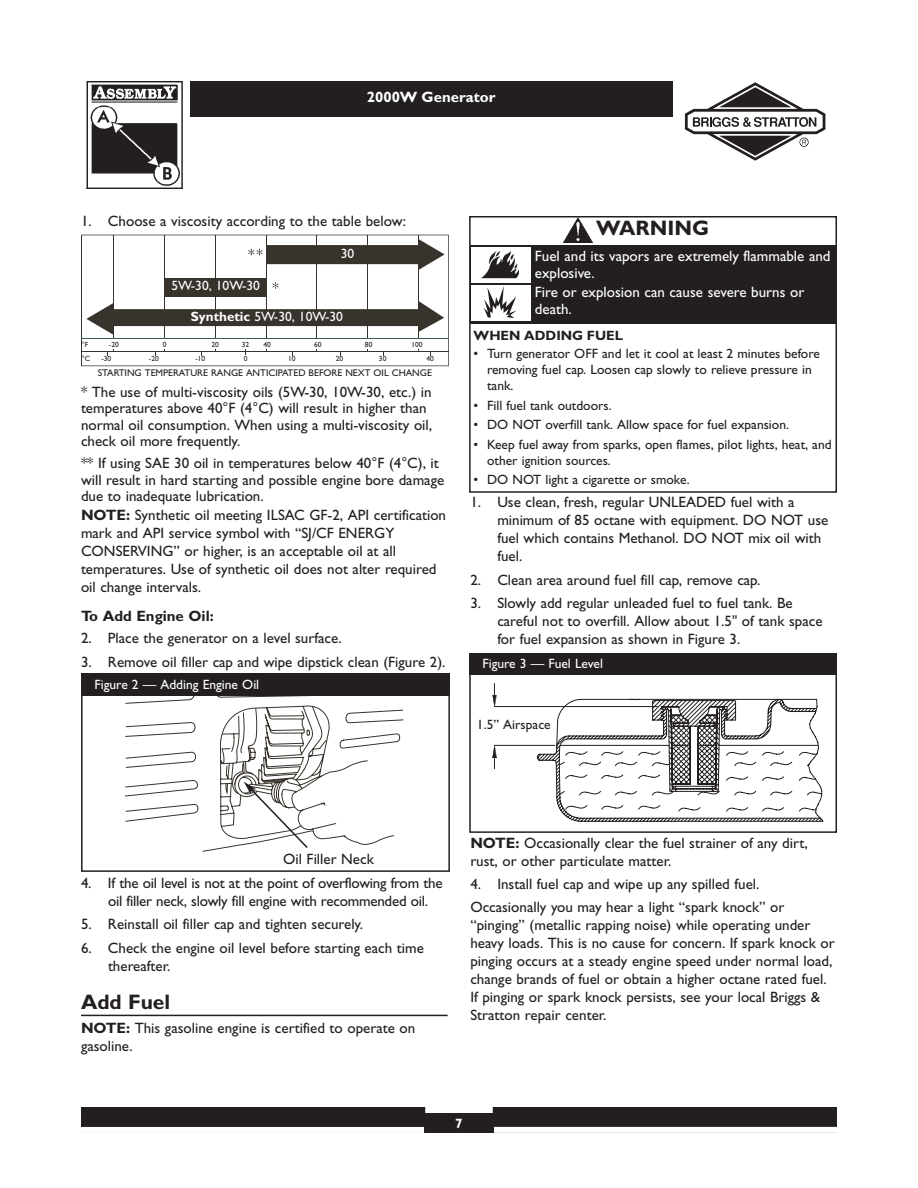
<style>
.page{position:relative;width:918px;height:1188px;background:#fff}
.page>*{position:absolute;margin:0;border:0;box-sizing:border-box;transform-origin:0 0}
.t1{font:700 21px "Gill Sans";color:#231f20}
.t2{font:15px/18px "Gill Sans";color:#231f20}
.t3{font:15px/16.5px "Gill Sans";color:#fff}
.t4{font:700 15px "Gill Sans";color:#231f20}
.t5{font:700 15px "Gill Sans";color:#fff}
.t6{font:13.5px/16.2px "Gill Sans";color:#231f20}
.t7{font:13.5px "Gill Sans";color:#fff}
.t8{font:700 13.5px "Gill Sans";color:#231f20}
.t9{font:700 13.5px "Gill Sans";color:#fff}
.t10{font:9.75px "Gill Sans";color:#231f20}
.t11{font:7.5px "Gill Sans";color:#231f20}
.s1{font-weight:700}
</style>
<div class="page">
<hr style="left:81px;top:1015px;width:367px;height:1px;background:#231f20">
<div style="left:81px;top:234px;width:368px;height:147px;background:linear-gradient(to right,#d4d3d2,#d4d3d2)"></div>
<svg style="left:81px;top:235px;width:368px;height:131px"></svg>
<div style="left:191px;top:81px;width:482px;height:36px;background:#231f20"></div>
<svg style="left:685px;top:82px;width:140px;height:79px"></svg>
<img style="left:86px;top:81px;width:97px;height:108px">
<div style="left:81px;top:1107px;width:756px;height:26px;background:#231f20"></div>
<div style="left:425px;top:1107px;width:68px;height:6px;background:#fff"></div>
<div style="left:494px;top:1127px;width:343px;height:6px;background:#fff"></div>
<div style="left:81px;top:1127px;width:343px;height:6px;background:#fff"></div>
<div style="left:81px;top:695px;width:369px;height:177px;border:2px solid #231f20"></div>
<svg style="left:125px;top:695px;width:279px;height:157px"></svg>
<div style="left:81px;top:674px;width:369px;height:21px;background:#231f20"></div>
<svg style="left:492px;top:683px;width:331px;height:139px"></svg>
<div style="left:469px;top:672px;width:368px;height:161px;border:2px solid #231f20"></div>
<div style="left:469px;top:653px;width:368px;height:21px;background:#231f20"></div>
<div style="left:469px;top:216px;width:368px;height:277px;border:2px solid #231f20"></div>
<div style="left:470px;top:245px;width:366px;height:78px;background:#231f20"></div>
<img style="left:564px;top:218px;width:28px;height:24px">
<div style="left:471px;top:248px;width:59px;height:35px;background:#fff"></div>
<svg style="left:481px;top:251px;width:38px;height:27px"></svg>
<div style="left:471px;top:285px;width:59px;height:35px;background:#fff"></div>
<svg style="left:484px;top:286px;width:33px;height:32px"></svg>
<div style="left:81px;top:368px;width:368px;height:12px;background:#fff"></div>
<div style="left:474px;top:711px;width:80px;height:30px;background:#fff"></div>
<p class="t5" style="left:367px;top:92px;width:130px">2000W Generator</p>
<p class="t2" style="left:81px;top:214px;width:326px">1. Choose a viscosity according to the table below:</p>
<p class="t7" style="left:172px;top:281px;width:90px">5W-30, 10W-30</p>
<p class="t7" style="left:341px;top:248px;width:15px">30</p>
<p class="t7" style="left:191px;top:311px;width:154px"><span class="s1">Synthetic</span> 5W-30, 10W-30</p>
<h1 class="t1" style="left:596px;top:220px;width:114px">WARNING</h1>
<p class="t3" style="left:535px;top:250px;width:297px">Fuel and its vapors are extremely flammable and explosive.</p>
<p class="t3" style="left:535px;top:286px;width:271px">Fire or explosion can cause severe burns or death.</p>
<p class="t11" style="left:82px;top:342px;width:8px">°F</p>
<p class="t11" style="left:109px;top:342px;width:11px">-20</p>
<p class="t11" style="left:163px;top:342px;width:5px">0</p>
<p class="t11" style="left:212px;top:342px;width:9px">20</p>
<p class="t11" style="left:242px;top:342px;width:9px">32</p>
<p class="t11" style="left:263px;top:342px;width:9px">40</p>
<p class="t11" style="left:314px;top:342px;width:9px">60</p>
<p class="t11" style="left:365px;top:342px;width:9px">80</p>
<p class="t11" style="left:411px;top:342px;width:13px">100</p>
<p class="t11" style="left:82px;top:356px;width:10px">°C</p>
<p class="t11" style="left:101px;top:356px;width:11px">-30</p>
<p class="t11" style="left:149px;top:356px;width:11px">-20</p>
<p class="t11" style="left:195px;top:356px;width:11px">-10</p>
<p class="t11" style="left:244px;top:356px;width:5px">0</p>
<p class="t11" style="left:288px;top:356px;width:9px">10</p>
<p class="t11" style="left:336px;top:356px;width:9px">20</p>
<p class="t11" style="left:379px;top:356px;width:9px">30</p>
<p class="t11" style="left:426px;top:356px;width:9px">40</p>
<p class="t10" style="left:98px;top:370px;width:336px">STARTING TEMPERATURE RANGE ANTICIPATED BEFORE NEXT OIL CHANGE</p>
<p class="t2" style="left:81px;top:385px;width:353px;line-height:16.5px">* The use of multi-viscosity oils (5W-30, 10W-30, etc.) in temperatures above 40°F (4°C) will result in higher than normal oil consumption. When using a multi-viscosity oil, check oil more frequently.</p>
<p class="t2" style="left:81px;top:456px;width:365px;line-height:16.5px">** If using SAE 30 oil in temperatures below 40°F (4°C), it will result in hard starting and possible engine bore damage due to inadequate lubrication.</p>
<p class="t2" style="left:81px;top:508px;width:367px"><span class="s1">NOTE:</span> Synthetic oil meeting ILSAC GF-2, API certification mark and API service symbol with “SJ/CF ENERGY CONSERVING” or higher, is an acceptable oil at all temperatures. Use of synthetic oil does not alter required oil change intervals.</p>
<p class="t4" style="left:81px;top:611px;width:134px">To Add Engine Oil:</p>
<p class="t2" style="left:81px;top:631px;width:262px">2. Place the generator on a level surface.</p>
<p class="t2" style="left:81px;top:654px;width:366px">3. Remove oil filler cap and wipe dipstick clean (Figure 2).</p>
<p class="t7" style="left:94px;top:680px;width:166px">Figure 2 — Adding Engine Oil</p>
<p class="t8" style="left:474px;top:331px;width:151px">WHEN ADDING FUEL</p>
<p class="t6" style="left:487px;top:347px;width:334px;text-indent:-14px">• Turn generator OFF and let it cool at least 2 minutes before removing fuel cap. Loosen cap slowly to relieve pressure in tank.</p>
<p class="t6" style="left:474px;top:398px;width:140px">• Fill fuel tank outdoors.</p>
<p class="t6" style="left:474px;top:418px;width:317px">• DO NOT overfill tank. Allow space for fuel expansion.</p>
<p class="t6" style="left:487px;top:437px;width:346px;text-indent:-14px">• Keep fuel away from sparks, open flames, pilot lights, heat, and other ignition sources.</p>
<p class="t6" style="left:474px;top:473px;width:218px">• DO NOT light a cigarette or smoke.</p>
<p class="t2" style="left:497px;top:495px;width:332px;text-indent:-27px">1. Use clean, fresh, regular UNLEADED fuel with a minimum of 85 octane with equipment. DO NOT use fuel which contains Methanol. DO NOT mix oil with fuel.</p>
<p class="t2" style="left:470px;top:572px;width:292px">2. Clean area around fuel fill cap, remove cap.</p>
<p class="t2" style="left:497px;top:596px;width:327px;text-indent:-27px">3. Slowly add regular unleaded fuel to fuel tank. Be careful not to overfill. Allow about 1.5" of tank space for fuel expansion as shown in Figure 3.</p>
<p class="t7" style="left:482px;top:659px;width:122px">Figure 3 — Fuel Level</p>
<p class="t6" style="left:477px;top:718px;width:75px">1.5” Airspace</p>
<p class="t2" style="left:283px;top:852px;width:92px">Oil Filler Neck</p>
<p class="t2" style="left:108px;top:876px;width:336px;text-indent:-27px">4. If the oil level is not at the point of overflowing from the oil filler neck, slowly fill engine with recommended oil.</p>
<p class="t2" style="left:81px;top:917px;width:284px">5. Reinstall oil filler cap and tighten securely.</p>
<p class="t2" style="left:108px;top:940px;width:317px;text-indent:-27px">6. Check the engine oil level before starting each time thereafter.</p>
<h1 class="t1" style="left:81px;top:995px;width:91px">Add Fuel</h1>
<p class="t2" style="left:81px;top:1021px;width:336px"><span class="s1">NOTE:</span> This gasoline engine is certified to operate on gasoline.</p>
<p class="t2" style="left:470px;top:835px;width:339px"><span class="s1">NOTE:</span> Occasionally clear the fuel strainer of any dirt, rust, or other particulate matter.</p>
<p class="t2" style="left:470px;top:874px;width:316px;line-height:23.4px">4. Install fuel cap and wipe up any spilled fuel.<br>Occasionally you may hear a light “spark knock” or</p>
<p class="t2" style="left:470px;top:918px;width:366px">“pinging” (metallic rapping noise) while operating under heavy loads. This is no cause for concern. If spark knock or pinging occurs at a steady engine speed under normal load, change brands of fuel or obtain a higher octane rated fuel.<br>If pinging or spark knock persists, see your local Briggs &amp; Stratton repair center.</p>
<p class="t9" style="left:455px;top:1119px;width:9px">7</p>
</div>
